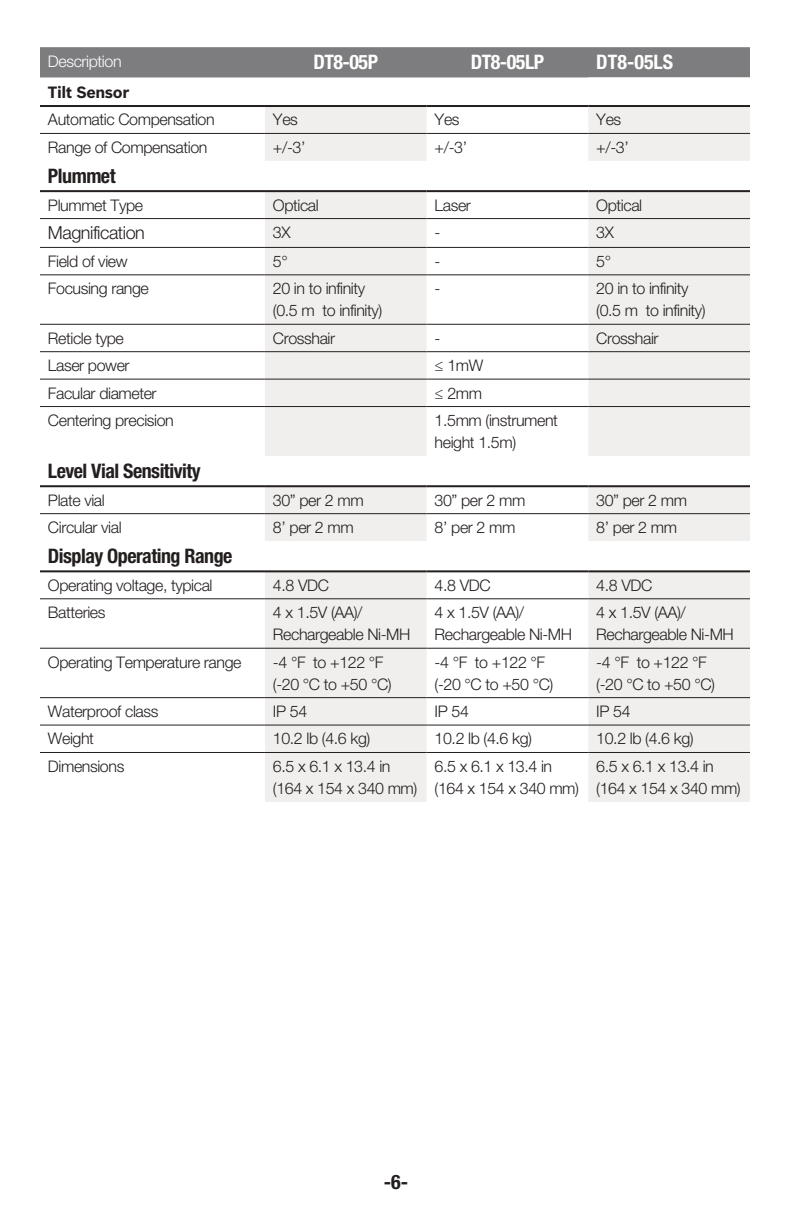
<style>
.page{position:relative;width:792px;height:1224px;background:#fff}
.page>*{position:absolute;margin:0;border:0;box-sizing:border-box;transform-origin:0 0}
.t1{font:700 condensed 20px "Helvetica Neue LT Std";letter-spacing:-.025em;color:#241f1f}
.t2{font:700 condensed 20px "Helvetica Neue LT Std";letter-spacing:-.025em;color:#fff}
.t3{font:300 18px "Helvetica Neue LT Std";letter-spacing:-.025em;color:#241f1f}
.t4{font:300 16px/22px "Helvetica Neue LT Std";letter-spacing:-.025em;color:#241f1f}
.t5{font:300 16px "Helvetica Neue LT Std";letter-spacing:-.025em;color:#fff}
.t6{font:700 16px "Bosch Sans";letter-spacing:-.025em;color:#241f1f}
</style>
<div class="page">
<div style="left:40px;top:47px;width:710px;height:30px;background:#7d7c7e"></div>
<svg style="left:265px;top:107px;width:485px;height:695px;fill:#f0efee"></svg>
<hr style="left:40px;top:218px;width:225px;height:1px;background:#241f1f">
<hr style="left:265px;top:218px;width:162px;height:1px;background:#241f1f">
<hr style="left:427px;top:218px;width:161px;height:1px;background:#241f1f">
<hr style="left:588px;top:218px;width:162px;height:1px;background:#241f1f">
<hr style="left:40px;top:570px;width:225px;height:2px;background:#241f1f">
<hr style="left:265px;top:570px;width:162px;height:2px;background:#241f1f">
<hr style="left:427px;top:570px;width:161px;height:2px;background:#241f1f">
<hr style="left:588px;top:570px;width:162px;height:2px;background:#241f1f">
<hr style="left:40px;top:247px;width:225px;height:1px;background:#241f1f">
<hr style="left:265px;top:247px;width:162px;height:1px;background:#241f1f">
<hr style="left:427px;top:247px;width:161px;height:1px;background:#241f1f">
<hr style="left:588px;top:247px;width:162px;height:1px;background:#241f1f">
<hr style="left:40px;top:274px;width:225px;height:1px;background:#241f1f">
<hr style="left:265px;top:274px;width:162px;height:1px;background:#241f1f">
<hr style="left:427px;top:274px;width:161px;height:1px;background:#241f1f">
<hr style="left:588px;top:274px;width:162px;height:1px;background:#241f1f">
<hr style="left:40px;top:324px;width:225px;height:1px;background:#241f1f">
<hr style="left:265px;top:324px;width:162px;height:1px;background:#241f1f">
<hr style="left:427px;top:324px;width:161px;height:1px;background:#241f1f">
<hr style="left:588px;top:324px;width:162px;height:1px;background:#241f1f">
<hr style="left:40px;top:351px;width:225px;height:1px;background:#241f1f">
<hr style="left:265px;top:351px;width:162px;height:1px;background:#241f1f">
<hr style="left:427px;top:351px;width:161px;height:1px;background:#241f1f">
<hr style="left:588px;top:351px;width:162px;height:1px;background:#241f1f">
<hr style="left:40px;top:379px;width:225px;height:1px;background:#241f1f">
<hr style="left:265px;top:379px;width:162px;height:1px;background:#241f1f">
<hr style="left:427px;top:379px;width:161px;height:1px;background:#241f1f">
<hr style="left:588px;top:379px;width:162px;height:1px;background:#241f1f">
<hr style="left:40px;top:406px;width:225px;height:1px;background:#241f1f">
<hr style="left:265px;top:406px;width:162px;height:1px;background:#241f1f">
<hr style="left:427px;top:406px;width:161px;height:1px;background:#241f1f">
<hr style="left:588px;top:406px;width:162px;height:1px;background:#241f1f">
<hr style="left:40px;top:513px;width:225px;height:1px;background:#241f1f">
<hr style="left:265px;top:513px;width:162px;height:1px;background:#241f1f">
<hr style="left:427px;top:513px;width:161px;height:1px;background:#241f1f">
<hr style="left:588px;top:513px;width:162px;height:1px;background:#241f1f">
<hr style="left:40px;top:598px;width:225px;height:1px;background:#241f1f">
<hr style="left:265px;top:598px;width:162px;height:1px;background:#241f1f">
<hr style="left:427px;top:598px;width:161px;height:1px;background:#241f1f">
<hr style="left:588px;top:598px;width:162px;height:1px;background:#241f1f">
<hr style="left:40px;top:648px;width:225px;height:1px;background:#241f1f">
<hr style="left:265px;top:648px;width:162px;height:1px;background:#241f1f">
<hr style="left:427px;top:648px;width:161px;height:1px;background:#241f1f">
<hr style="left:588px;top:648px;width:162px;height:1px;background:#241f1f">
<hr style="left:40px;top:697px;width:225px;height:1px;background:#241f1f">
<hr style="left:265px;top:697px;width:162px;height:1px;background:#241f1f">
<hr style="left:427px;top:697px;width:161px;height:1px;background:#241f1f">
<hr style="left:588px;top:697px;width:162px;height:1px;background:#241f1f">
<hr style="left:40px;top:725px;width:225px;height:1px;background:#241f1f">
<hr style="left:265px;top:725px;width:162px;height:1px;background:#241f1f">
<hr style="left:427px;top:725px;width:161px;height:1px;background:#241f1f">
<hr style="left:588px;top:725px;width:162px;height:1px;background:#241f1f">
<hr style="left:40px;top:752px;width:225px;height:1px;background:#241f1f">
<hr style="left:265px;top:752px;width:162px;height:1px;background:#241f1f">
<hr style="left:427px;top:752px;width:161px;height:1px;background:#241f1f">
<hr style="left:588px;top:752px;width:162px;height:1px;background:#241f1f">
<hr style="left:40px;top:485px;width:225px;height:2px;background:#241f1f">
<hr style="left:265px;top:485px;width:162px;height:2px;background:#241f1f">
<hr style="left:427px;top:485px;width:161px;height:2px;background:#241f1f">
<hr style="left:588px;top:485px;width:162px;height:2px;background:#241f1f">
<hr style="left:40px;top:105px;width:225px;height:2px;background:#241f1f">
<hr style="left:265px;top:105px;width:162px;height:2px;background:#241f1f">
<hr style="left:427px;top:105px;width:161px;height:2px;background:#241f1f">
<hr style="left:588px;top:105px;width:162px;height:2px;background:#241f1f">
<hr style="left:40px;top:190px;width:225px;height:2px;background:#241f1f">
<hr style="left:265px;top:190px;width:162px;height:2px;background:#241f1f">
<hr style="left:427px;top:190px;width:161px;height:2px;background:#241f1f">
<hr style="left:588px;top:190px;width:162px;height:2px;background:#241f1f">
<hr style="left:40px;top:133px;width:225px;height:1px;background:#241f1f">
<hr style="left:265px;top:133px;width:162px;height:1px;background:#241f1f">
<hr style="left:427px;top:133px;width:161px;height:1px;background:#241f1f">
<hr style="left:588px;top:133px;width:162px;height:1px;background:#241f1f">
<p class="t5" style="left:48px;top:51px;width:75px">Description</p>
<p class="t2" style="left:313px;top:50px;width:66px">DT8-05P</p>
<p class="t2" style="left:471px;top:50px;width:75px">DT8-05LP</p>
<p class="t2" style="left:596px;top:50px;width:78px">DT8-05LS</p>
<p class="t6" style="left:48px;top:82px;width:83px">Tilt Sensor</p>
<p class="t4" style="left:48px;top:108px;width:168px">Automatic Compensation</p>
<p class="t4" style="left:273px;top:108px;width:26px">Yes</p>
<p class="t4" style="left:435px;top:108px;width:26px">Yes</p>
<p class="t4" style="left:596px;top:108px;width:26px">Yes</p>
<p class="t4" style="left:48px;top:136px;width:161px">Range of Compensation</p>
<p class="t4" style="left:273px;top:136px;width:34px">+/-3’</p>
<p class="t4" style="left:435px;top:136px;width:34px">+/-3’</p>
<p class="t4" style="left:596px;top:136px;width:34px">+/-3’</p>
<p class="t1" style="left:48px;top:164px;width:69px">Plummet</p>
<p class="t4" style="left:48px;top:194px;width:97px">Plummet Type</p>
<p class="t4" style="left:273px;top:194px;width:47px">Optical</p>
<p class="t4" style="left:435px;top:194px;width:38px">Laser</p>
<p class="t4" style="left:596px;top:194px;width:47px">Optical</p>
<p class="t3" style="left:48px;top:222px;width:98px">Magnification</p>
<p class="t4" style="left:273px;top:221px;width:19px">3X</p>
<p class="t4" style="left:435px;top:221px;width:7px">-</p>
<p class="t4" style="left:596px;top:221px;width:19px">3X</p>
<p class="t4" style="left:48px;top:250px;width:81px">Field of view</p>
<p class="t4" style="left:273px;top:250px;width:16px">5°</p>
<p class="t4" style="left:435px;top:250px;width:7px">-</p>
<p class="t4" style="left:596px;top:250px;width:16px">5°</p>
<p class="t4" style="left:48px;top:277px;width:102px">Focusing range</p>
<p class="t4" style="left:273px;top:277px;width:111px">20 in to infinity (0.5 m to infinity)</p>
<p class="t4" style="left:435px;top:277px;width:7px">-</p>
<p class="t4" style="left:596px;top:277px;width:111px">20 in to infinity (0.5 m to infinity)</p>
<p class="t4" style="left:48px;top:327px;width:77px">Reticle type</p>
<p class="t4" style="left:273px;top:327px;width:64px">Crosshair</p>
<p class="t4" style="left:435px;top:327px;width:7px">-</p>
<p class="t4" style="left:596px;top:327px;width:64px">Crosshair</p>
<p class="t4" style="left:48px;top:354px;width:83px">Laser power</p>
<p class="t4" style="left:435px;top:354px;width:50px">≤ 1mW</p>
<p class="t4" style="left:48px;top:382px;width:110px">Facular diameter</p>
<p class="t4" style="left:435px;top:382px;width:49px">≤ 2mm</p>
<p class="t4" style="left:48px;top:409px;width:127px">Centering precision</p>
<p class="t4" style="left:435px;top:409px;width:125px">1.5mm (instrument height 1.5m)</p>
<p class="t1" style="left:48px;top:459px;width:154px">Level Vial Sensitivity</p>
<p class="t4" style="left:48px;top:489px;width:58px">Plate vial</p>
<p class="t4" style="left:273px;top:489px;width:92px">30” per 2 mm</p>
<p class="t4" style="left:435px;top:489px;width:92px">30” per 2 mm</p>
<p class="t4" style="left:596px;top:489px;width:92px">30” per 2 mm</p>
<p class="t4" style="left:48px;top:516px;width:75px">Circular vial</p>
<p class="t4" style="left:273px;top:516px;width:82px">8’ per 2 mm</p>
<p class="t4" style="left:435px;top:516px;width:82px">8’ per 2 mm</p>
<p class="t4" style="left:596px;top:516px;width:82px">8’ per 2 mm</p>
<p class="t1" style="left:48px;top:544px;width:186px">Display Operating Range</p>
<p class="t4" style="left:48px;top:574px;width:166px">Operating voltage, typical</p>
<p class="t4" style="left:273px;top:574px;width:57px">4.8 VDC</p>
<p class="t4" style="left:435px;top:574px;width:57px">4.8 VDC</p>
<p class="t4" style="left:596px;top:574px;width:57px">4.8 VDC</p>
<p class="t4" style="left:48px;top:601px;width:59px">Batteries</p>
<p class="t4" style="left:273px;top:601px;width:139px">4 x 1.5V (AA)/<br>Rechargeable Ni-MH</p>
<p class="t4" style="left:435px;top:601px;width:139px">4 x 1.5V (AA)/<br>Rechargeable Ni-MH</p>
<p class="t4" style="left:596px;top:601px;width:139px">4 x 1.5V (AA)/<br>Rechargeable Ni-MH</p>
<p class="t4" style="left:48px;top:651px;width:195px">Operating Temperature range</p>
<p class="t4" style="left:273px;top:651px;width:120px">-4 °F to +122 °F (-20 °C to +50 °C)</p>
<p class="t4" style="left:435px;top:651px;width:120px">-4 °F to +122 °F (-20 °C to +50 °C)</p>
<p class="t4" style="left:596px;top:651px;width:120px">-4 °F to +122 °F (-20 °C to +50 °C)</p>
<p class="t4" style="left:48px;top:700px;width:112px">Waterproof class</p>
<p class="t4" style="left:273px;top:700px;width:36px">IP 54</p>
<p class="t4" style="left:435px;top:700px;width:36px">IP 54</p>
<p class="t4" style="left:596px;top:700px;width:36px">IP 54</p>
<p class="t4" style="left:48px;top:727px;width:47px">Weight</p>
<p class="t4" style="left:273px;top:727px;width:99px">10.2 lb (4.6 kg)</p>
<p class="t4" style="left:435px;top:727px;width:99px">10.2 lb (4.6 kg)</p>
<p class="t4" style="left:596px;top:727px;width:99px">10.2 lb (4.6 kg)</p>
<p class="t4" style="left:48px;top:755px;width:78px">Dimensions</p>
<p class="t4" style="left:273px;top:755px;width:146px">6.5 x 6.1 x 13.4 in (164 x 154 x 340 mm)</p>
<p class="t4" style="left:435px;top:755px;width:146px">6.5 x 6.1 x 13.4 in (164 x 154 x 340 mm)</p>
<p class="t4" style="left:596px;top:755px;width:146px">6.5 x 6.1 x 13.4 in (164 x 154 x 340 mm)</p>
<p class="t1" style="left:384px;top:1170px;width:26px">-6-</p>
</div>
